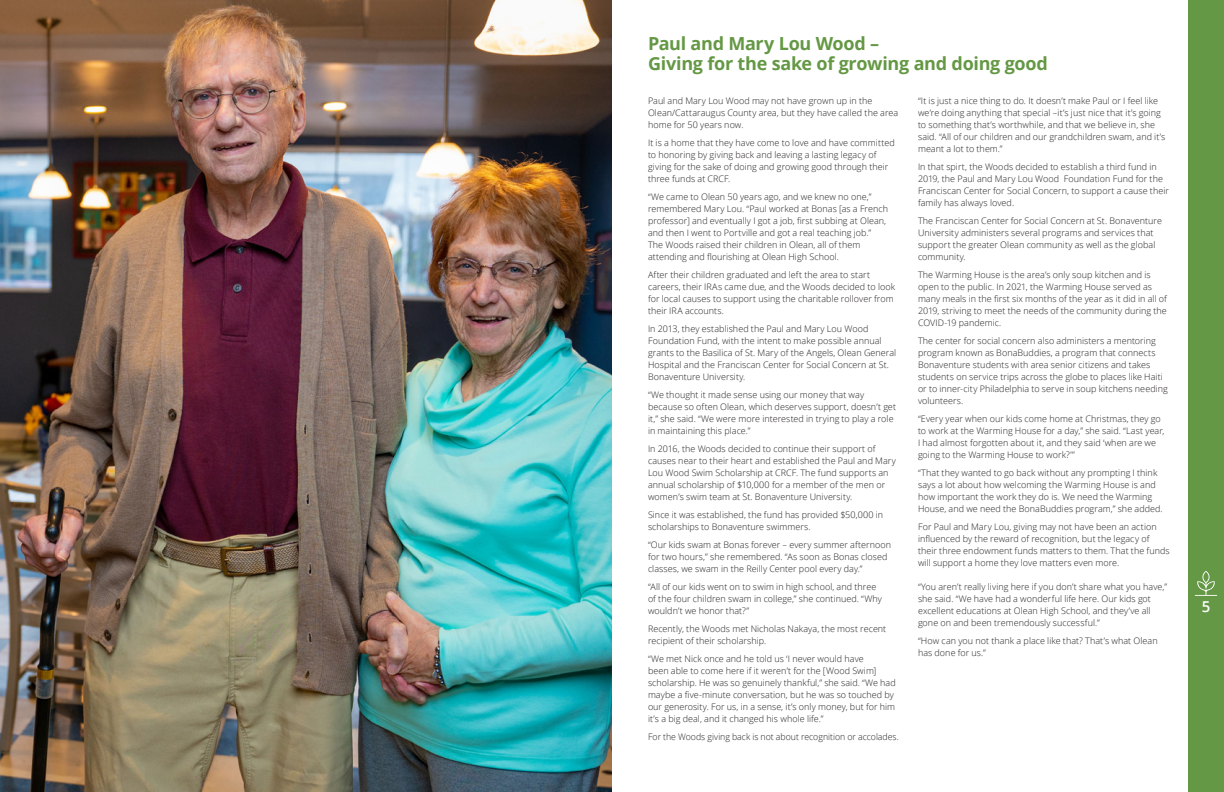
<style>
.page{position:relative;width:1224px;height:792px;background:#fff}
.page>*{position:absolute;margin:0;border:0;box-sizing:border-box;transform-origin:0 0}
.t1{font:700 18px/20px "Open Sans";letter-spacing:-.015em;color:#649844}
.t2{font:600 15px "Open Sans";color:#fff}
.t3{font:300 9px/12px "Open Sans";letter-spacing:.005em;color:#231f20}
</style>
<div class="page">
<img style="left:0;top:0;width:612px;height:792px">
<div style="left:1188px;top:0;width:36px;height:792px;background:#649844"></div>
<svg style="left:1195px;top:571px;width:22px;height:25px"></svg>
<h1 class="t1" style="left:648px;top:33px;width:401px">Paul and Mary Lou Wood –<br>Giving for the sake of growing and doing good</h1>
<p class="t3" style="left:648px;top:95px;width:252px">Paul and Mary Lou Wood may not have grown up in the<br>Olean/Cattaraugus County area, but they have called the area home for 50 years now.</p>
<p class="t3" style="left:648px;top:137px;width:248px">It is a home that they have come to love and have committed to honoring by giving back and leaving a lasting legacy of giving for the sake of doing and growing good through their three funds at CRCF.</p>
<p class="t3" style="left:648px;top:191px;width:242px">“We came to Olean 50 years ago, and we knew no one,” remembered Mary Lou. “Paul worked at Bonas [as a French professor] and eventually I got a job, first subbing at Olean, and then I went to Portville and got a real teaching job.” The Woods raised their children in Olean, all of them attending and flourishing at Olean High School.</p>
<p class="t3" style="left:648px;top:269px;width:249px">After their children graduated and left the area to start careers, their IRAs came due, and the Woods decided to look for local causes to support using the charitable rollover from their IRA accounts.</p>
<p class="t3" style="left:648px;top:323px;width:250px">In 2013, they established the Paul and Mary Lou Wood Foundation Fund, with the intent to make possible annual grants to the Basilica of St. Mary of the Angels, Olean General Hospital and the Franciscan Center for Social Concern at St.<br>Bonaventure University.</p>
<p class="t3" style="left:648px;top:389px;width:250px">“We thought it made sense using our money that way because so often Olean, which deserves support, doesn’t get it,” she said. “We were more interested in trying to play a role in maintaining this place.”</p>
<p class="t3" style="left:648px;top:443px;width:249px">In 2016, the Woods decided to continue their support of causes near to their heart and established the Paul and Mary Lou Wood Swim Scholarship at CRCF. The fund supports an annual scholarship of $10,000 for a member of the men or women’s swim team at St. Bonaventure University.</p>
<p class="t3" style="left:648px;top:509px;width:237px">Since it was established, the fund has provided $50,000 in scholarships to Bonaventure swimmers.</p>
<p class="t3" style="left:648px;top:539px;width:245px">“Our kids swam at Bonas forever – every summer afternoon for two hours,” she remembered. “As soon as Bonas closed classes, we swam in the Reilly Center pool every day.”</p>
<p class="t3" style="left:648px;top:581px;width:236px">“All of our kids went on to swim in high school, and three of the four children swam in college,” she continued. “Why wouldn’t we honor that?”</p>
<p class="t3" style="left:648px;top:623px;width:240px">Recently, the Woods met Nicholas Nakaya, the most recent recipient of their scholarship.</p>
<p class="t3" style="left:648px;top:653px;width:249px">“We met Nick once and he told us ‘I never would have<br>been able to come here if it weren’t for the [Wood Swim] scholarship. He was so genuinely thankful,” she said. “We had maybe a five-minute conversation, but he was so touched by our generosity. For us, in a sense, it’s only money, but for him it’s a big deal, and it changed his whole life.”</p>
<p class="t3" style="left:648px;top:731px;width:252px">For the Woods giving back is not about recognition or accolades.</p>
<p class="t3" style="left:918px;top:95px;width:249px">“It is just a nice thing to do. It doesn’t make Paul or I feel like we’re doing anything that special –it’s just nice that it’s going to something that’s worthwhile, and that we believe in, she said. “All of our children and our grandchildren swam, and it’s meant a lot to them.”</p>
<p class="t3" style="left:918px;top:161px;width:252px">In that spirt, the Woods decided to establish a third fund in 2019, the Paul and Mary Lou Wood Foundation Fund for the Franciscan Center for Social Concern, to support a cause their family has always loved.</p>
<p class="t3" style="left:918px;top:215px;width:246px">The Franciscan Center for Social Concern at St. Bonaventure University administers several programs and services that support the greater Olean community as well as the global community.</p>
<p class="t3" style="left:918px;top:269px;width:250px">The Warming House is the area’s only soup kitchen and is open to the public. In 2021, the Warming House served as many meals in the first six months of the year as it did in all of 2019, striving to meet the needs of the community during the COVID-19 pandemic.</p>
<p class="t3" style="left:918px;top:335px;width:251px">The center for social concern also administers a mentoring program known as BonaBuddies, a program that connects Bonaventure students with area senior citizens and takes students on service trips across the globe to places like Haiti or to inner-city Philadelphia to serve in soup kitchens needing volunteers.</p>
<p class="t3" style="left:918px;top:413px;width:248px">“Every year when our kids come home at Christmas, they go to work at the Warming House for a day,” she said. “Last year, I had almost forgotten about it, and they said ‘when are we going to the Warming House to work?’”</p>
<p class="t3" style="left:918px;top:467px;width:246px">“That they wanted to go back without any prompting I think says a lot about how welcoming the Warming House is and how important the work they do is. We need the Warming House, and we need the BonaBuddies program,” she added.</p>
<p class="t3" style="left:918px;top:521px;width:253px">For Paul and Mary Lou, giving may not have been an action influenced by the reward of recognition, but the legacy of their three endowment funds matters to them. That the funds will support a home they love matters even more.</p>
<p class="t3" style="left:918px;top:581px;width:251px">“You aren’t really living here if you don’t share what you have,” she said. “We have had a wonderful life here. Our kids got excellent educations at Olean High School, and they’ve all gone on and been tremendously successful.”</p>
<p class="t3" style="left:918px;top:635px;width:241px">“How can you not thank a place like that? That’s what Olean has done for us.”</p>
<h2 class="t2" style="left:1202px;top:597px;width:10px">5</h2>
</div>
